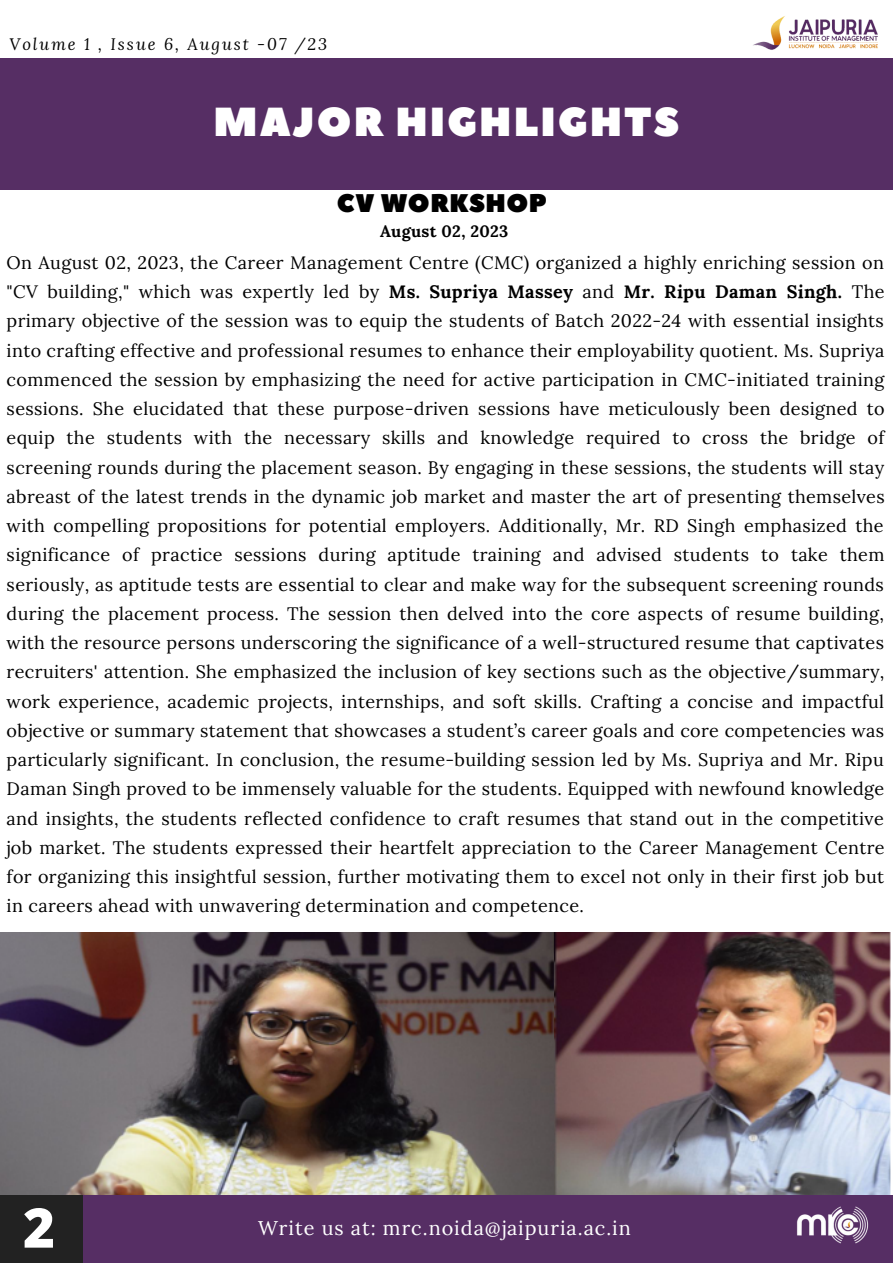
<style>
.page{position:relative;width:893px;height:1264px;background:#fff}
.page>*{position:absolute;margin:0;border:0;box-sizing:border-box;transform-origin:0 0}
.t1{font:800 54.75px "Open Sans";color:#fff}
.t2{font:40.5px "Peace Sans";letter-spacing:.05em;color:#fff}
.t3{font:25.5px "Peace Sans";letter-spacing:.02em;color:#000}
.t4{font:19.8px "Lora";letter-spacing:.05em;color:#fff}
.t5{font:18px/29.2px "Lora";letter-spacing:.02em;color:#000;text-align:justify}
.t6{font:italic 16.5px "Lora";letter-spacing:.12em;color:#000}
.t7{font:700 16.35px "Lora";letter-spacing:.02em;color:#000}
.s1{font-weight:700}
</style>
<div class="page">
<div style="left:0;top:1194px;width:892px;height:68px;background:#562e64"></div>
<img style="left:753px;top:16px;width:125px;height:34px">
<div style="left:0;top:58px;width:892px;height:132px;background:#562e64"></div>
<img style="left:797px;top:1206px;width:72px;height:38px">
<div style="left:0;top:1194px;width:83px;height:68px;background:#222"></div>
<img style="left:0;top:932px;width:891px;height:262px">
<p class="t6" style="left:9px;top:33px;width:319px">Volume 1 , Issue 6, August -07 /23</p>
<p class="t2" style="left:214px;top:95px;width:467px">MAJOR HIGHLIGHTS</p>
<p class="t3" style="left:337px;top:186px;width:211px">CV WORKSHOP</p>
<p class="t7" style="left:380px;top:221px;width:130px">August 02, 2023</p>
<p class="t5" style="left:7px;top:248px;width:879px">On August 02, 2023, the Career Management Centre (CMC) organized a highly enriching session on "CV building," which was expertly led by <span class="s1">Ms. Supriya Massey</span> and <span class="s1">Mr. Ripu Daman Singh.</span> The primary objective of the session was to equip the students of Batch 2022-24 with essential insights into crafting effective and professional resumes to enhance their employability quotient. Ms. Supriya commenced the session by emphasizing the need for active participation in CMC-initiated training sessions. She elucidated that these purpose-driven sessions have meticulously been designed to equip the students with the necessary skills and knowledge required to cross the bridge of screening rounds during the placement season. By engaging in these sessions, the students will stay abreast of the latest trends in the dynamic job market and master the art of presenting themselves with compelling propositions for potential employers. Additionally, Mr. RD Singh emphasized the significance of practice sessions during aptitude training and advised students to take them seriously, as aptitude tests are essential to clear and make way for the subsequent screening rounds during the placement process. The session then delved into the core aspects of resume building, with the resource persons underscoring the significance of a well-structured resume that captivates recruiters' attention. She emphasized the inclusion of key sections such as the objective/summary, work experience, academic projects, internships, and soft skills. Crafting a concise and impactful objective or summary statement that showcases a student’s career goals and core competencies was particularly significant. In conclusion, the resume-building session led by Ms. Supriya and Mr. Ripu Daman Singh proved to be immensely valuable for the students. Equipped with newfound knowledge and insights, the students reflected confidence to craft resumes that stand out in the competitive job market. The students expressed their heartfelt appreciation to the Career Management Centre for organizing this insightful session, further motivating them to excel not only in their first job but in careers ahead with unwavering determination and competence.</p>
<p class="t1" style="left:23px;top:1189px;width:33px">2</p>
<p class="t4" style="left:258px;top:1214px;width:374px">Write us at: mrc.noida@jaipuria.ac.in</p>
</div>
